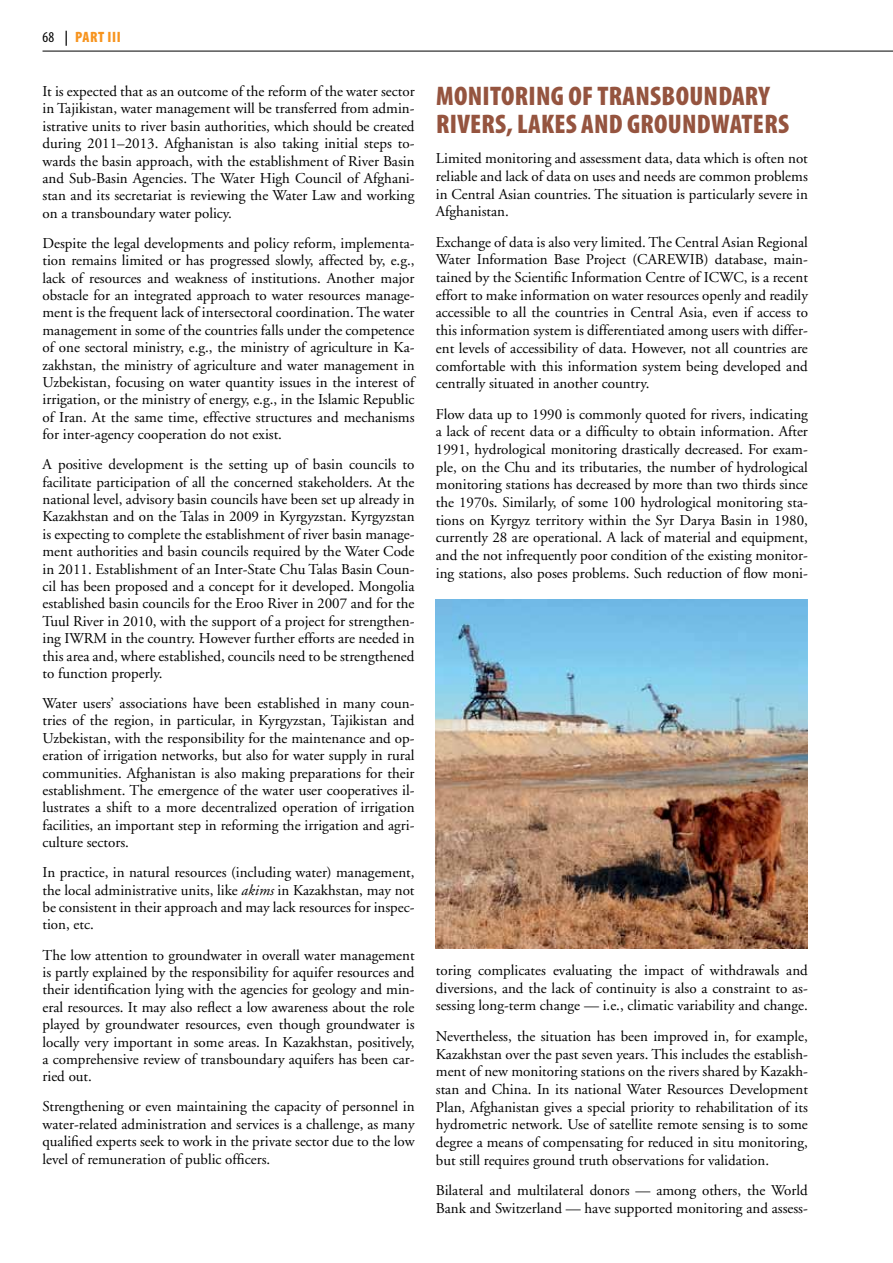
<style>
.page{position:relative;width:893px;height:1263px;background:#fff}
.page>*{position:absolute;margin:0;border:0;box-sizing:border-box;transform-origin:0 0}
.t1{font:900 condensed 27px/27.5px "Myriad Pro";letter-spacing:.01em;color:#95543f}
.t2{font:15px/17.4px "Adobe Garamond";color:#000;text-align:justify}
.t3{font:900 condensed 15px "Myriad Pro";letter-spacing:.04em;color:#f7941e}
.s1{font-weight:400;color:#000}
.s2{font-weight:600;color:#000}
.s3{font-style:italic}
</style>
<div class="page">
<hr style="left:43px;top:51px;width:850px;height:1px;background:#000">
<img style="left:436px;top:600px;width:372px;height:348px">
<p class="t3" style="left:43px;top:29px;width:80px"><span class="s1">68</span> <span class="s2">|</span> PART III</p>
<p class="t2" style="left:43px;top:83px;width:374px">It is expected that as an outcome of the reform of the water sector in Tajikistan, water management will be transferred from admin&shy;istrative units to river basin authorities, which should be created during 2011–2013. Afghanistan is also taking initial steps to&shy;wards the basin approach, with the establishment of River Basin and Sub-Basin Agencies. The Water High Council of Afghani&shy;stan and its secretariat is reviewing the Water Law and working on a transboundary water policy.</p>
<p class="t2" style="left:43px;top:235px;width:374px">Despite the legal developments and policy reform, implementa&shy;tion remains limited or has progressed slowly, affected by, e.g., lack of resources and weakness of institutions. Another major obstacle for an integrated approach to water resources manage&shy;ment is the frequent lack of intersectoral coordination. The water management in some of the countries falls under the competence of one sectoral ministry, e.g., the ministry of agriculture in Ka&shy;zakhstan, the ministry of agriculture and water management in Uzbekistan, focusing on water quantity issues in the interest of irrigation, or the ministry of energy, e.g., in the Islamic Republic of Iran. At the same time, effective structures and mechanisms for inter-agency cooperation do not exist.</p>
<p class="t2" style="left:43px;top:456px;width:374px">A positive development is the setting up of basin councils to facilitate participation of all the concerned stakeholders. At the national level, advisory basin councils have been set up already in Kazakhstan and on the Talas in 2009 in Kyrgyzstan. Kyrgyzstan is expecting to complete the establishment of river basin manage&shy;ment authorities and basin councils required by the Water Code in 2011. Establishment of an Inter-State Chu Talas Basin Coun&shy;cil has been proposed and a concept for it developed. Mongolia established basin councils for the Eroo River in 2007 and for the Tuul River in 2010, with the support of a project for strengthen&shy;ing IWRM in the country. However further efforts are needed in this area and, where established, councils need to be strengthened to function properly.</p>
<p class="t2" style="left:43px;top:695px;width:374px">Water users’ associations have been established in many coun&shy;tries of the region, in particular, in Kyrgyzstan, Tajikistan and Uzbekistan, with the responsibility for the maintenance and op&shy;eration of irrigation networks, but also for water supply in rural communities. Afghanistan is also making preparations for their establishment. The emergence of the water user cooperatives il&shy;lustrates a shift to a more decentralized operation of irrigation facilities, an important step in reforming the irrigation and agri&shy;culture sectors.</p>
<p class="t2" style="left:43px;top:864px;width:374px">In practice, in natural resources (including water) management, the local administrative units, like <span class="s3">akims</span> in Kazakhstan, may not be consistent in their approach and may lack resources for inspec&shy;tion, etc.</p>
<p class="t2" style="left:43px;top:946px;width:374px">The low attention to groundwater in overall water management is partly explained by the responsibility for aquifer resources and their identification lying with the agencies for geology and min&shy;eral resources. It may also reflect a low awareness about the role played by groundwater resources, even though groundwater is locally very important in some areas. In Kazakhstan, positively, a comprehensive review of transboundary aquifers has been car&shy;ried out.</p>
<p class="t2" style="left:43px;top:1098px;width:374px">Strengthening or even maintaining the capacity of personnel in water-related administration and services is a challenge, as many qualified experts seek to work in the private sector due to the low level of remuneration of public officers.</p>
<h1 class="t1" style="left:436px;top:83px;width:354px">MONITORI NG OF TRANSBOUNDARY<br>RIVERS, LAKES AND GROUNDWATERS</h1>
<p class="t2" style="left:436px;top:150px;width:374px">Limited monitoring and assessment data, data which is often not reliable and lack of data on uses and needs are common problems in Central Asian countries. The situation is particularly severe in Afghanistan.</p>
<p class="t2" style="left:436px;top:233px;width:374px">Exchange of data is also very limited. The Central Asian Regional Water Information Base Project (CAREWIB) database, main&shy;tained by the Scientific Information Centre of ICWC, is a recent effort to make information on water resources openly and readily accessible to all the countries in Central Asia, even if access to this information system is differentiated among users with differ&shy;ent levels of accessibility of data. However, not all countries are comfortable with this information system being developed and centrally situated in another country.</p>
<p class="t2" style="left:436px;top:405px;width:374px">Flow data up to 1990 is commonly quoted for rivers, indicating a lack of recent data or a difficulty to obtain information. After 1991, hydrological monitoring drastically decreased. For exam&shy;ple, on the Chu and its tributaries, the number of hydrological monitoring stations has decreased by more than two thirds since the 1970s. Similarly, of some 100 hydrological monitoring sta&shy;tions on Kyrgyz territory within the Syr Darya Basin in 1980, currently 28 are operational. A lack of material and equipment, and the not infrequently poor condition of the existing monitor&shy;ing stations, also poses problems. Such reduction of flow moni-</p>
<p class="t2" style="left:436px;top:962px;width:373px">toring complicates evaluating the impact of withdrawals and diversions, and the lack of continuity is also a constraint to as&shy;sessing long-term change — i.e., climatic variability and change.</p>
<p class="t2" style="left:436px;top:1028px;width:374px">Nevertheless, the situation has been improved in, for example, Kazakhstan over the past seven years. This includes the establish&shy;ment of new monitoring stations on the rivers shared by Kazakh&shy;stan and China. In its national Water Resources Development Plan, Afghanistan gives a special priority to rehabilitation of its hydrometric network. Use of satellite remote sensing is to some degree a means of compensating for reduced in situ monitoring, but still requires ground truth observations for validation.</p>
<p class="t2" style="left:436px;top:1182px;width:374px">Bilateral and multilateral donors — among others, the World<br>Bank and Switzerland — have supported monitoring and assess-</p>
</div>
